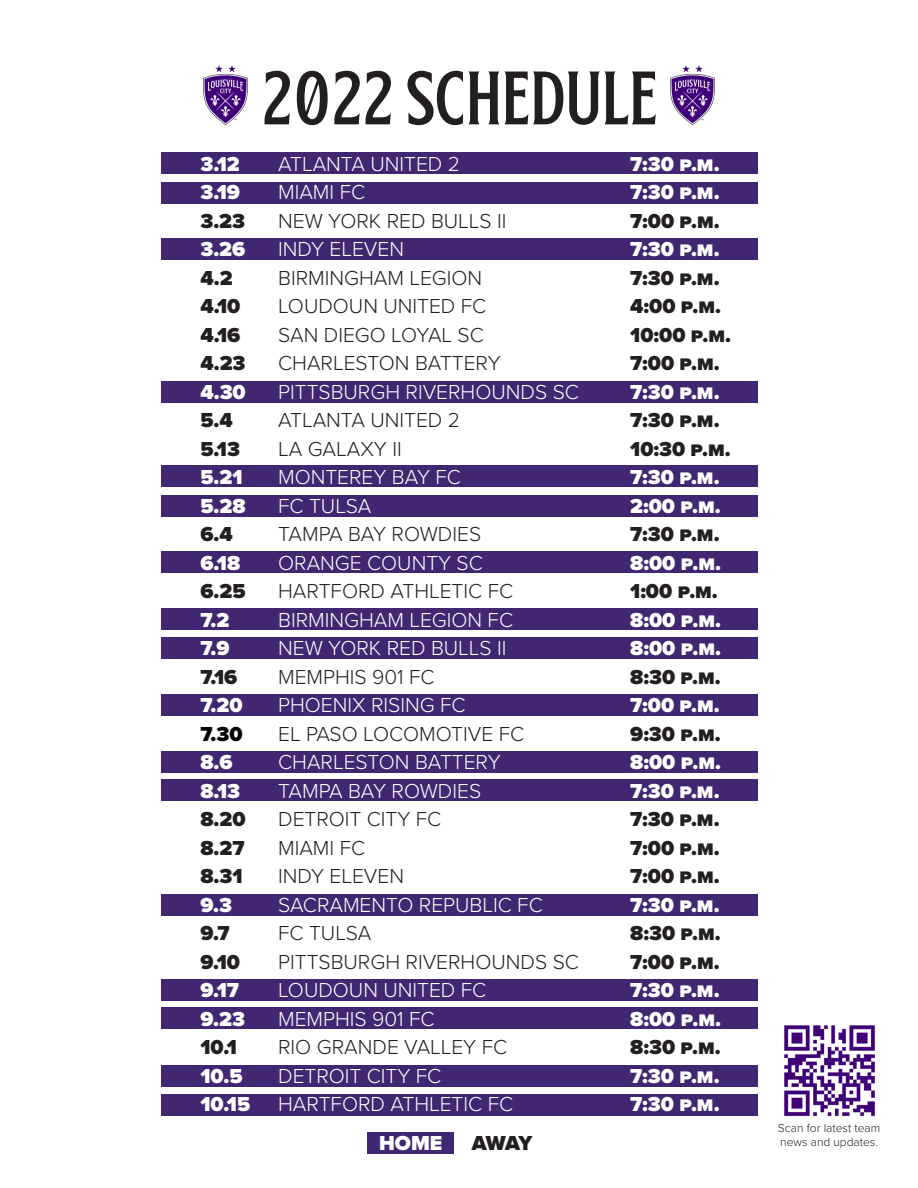
<style>
.page{position:relative;width:918px;height:1188px;background:#fff}
.page>*{position:absolute;margin:0;border:0;box-sizing:border-box;transform-origin:0 0}
.t1{font:96px "Bordonaro Spur";letter-spacing:.005em;color:#231f20}
.t2{font:300 21px "Proxima Nova";color:#fff}
.t3{font:300 21px "Proxima Nova";color:#231f20}
.t4{font:900 21px "Proxima Nova";color:#fff}
.t5{font:900 21px "Proxima Nova";color:#231f20}
.t6{font:900 21px "Proxima Nova";color:#040503}
.t7{font:300 12px/14.4px "Proxima Nova";color:#231f20}
</style>
<div class="page">
<div style="left:162px;top:153px;width:596px;height:21px;background:#412671"></div>
<div style="left:162px;top:182px;width:596px;height:21px;background:#412671"></div>
<div style="left:162px;top:238px;width:596px;height:22px;background:#412671"></div>
<div style="left:162px;top:381px;width:596px;height:22px;background:#412671"></div>
<div style="left:162px;top:466px;width:596px;height:21px;background:#412671"></div>
<div style="left:162px;top:495px;width:596px;height:21px;background:#412671"></div>
<div style="left:162px;top:551px;width:596px;height:22px;background:#412671"></div>
<div style="left:162px;top:608px;width:596px;height:22px;background:#412671"></div>
<div style="left:162px;top:638px;width:596px;height:21px;background:#412671"></div>
<div style="left:162px;top:695px;width:596px;height:21px;background:#412671"></div>
<div style="left:162px;top:752px;width:596px;height:21px;background:#412671"></div>
<div style="left:162px;top:779px;width:596px;height:22px;background:#412671"></div>
<div style="left:162px;top:894px;width:596px;height:21px;background:#412671"></div>
<div style="left:162px;top:979px;width:596px;height:22px;background:#412671"></div>
<div style="left:162px;top:1007px;width:596px;height:22px;background:#412671"></div>
<div style="left:162px;top:1065px;width:596px;height:22px;background:#412671"></div>
<div style="left:162px;top:1094px;width:596px;height:22px;background:#412671"></div>
<img style="left:204px;top:65px;width:44px;height:60px">
<img style="left:670px;top:65px;width:44px;height:60px">
<div style="left:368px;top:1132px;width:86px;height:22px;background:#412671"></div>
<img style="left:784px;top:1025px;width:91px;height:92px">
<p class="t4" style="left:200px;top:148px;width:41px">3.12</p>
<p class="t4" style="left:200px;top:176px;width:41px">3.19</p>
<p class="t5" style="left:200px;top:205px;width:46px">3.23</p>
<p class="t4" style="left:200px;top:233px;width:46px">3.26</p>
<p class="t5" style="left:200px;top:262px;width:34px">4.2</p>
<p class="t5" style="left:200px;top:290px;width:42px">4.10</p>
<p class="t5" style="left:200px;top:319px;width:42px">4.16</p>
<p class="t5" style="left:200px;top:347px;width:47px">4.23</p>
<p class="t4" style="left:200px;top:376px;width:47px">4.30</p>
<p class="t5" style="left:200px;top:404px;width:34px">5.4</p>
<p class="t5" style="left:200px;top:433px;width:41px">5.13</p>
<p class="t4" style="left:200px;top:461px;width:44px">5.21</p>
<p class="t4" style="left:200px;top:490px;width:47px">5.28</p>
<p class="t5" style="left:200px;top:518px;width:34px">6.4</p>
<p class="t4" style="left:200px;top:547px;width:41px">6.18</p>
<p class="t5" style="left:200px;top:575px;width:47px">6.25</p>
<p class="t4" style="left:200px;top:604px;width:31px">7.2</p>
<p class="t4" style="left:200px;top:632px;width:31px">7.9</p>
<p class="t5" style="left:200px;top:661px;width:38px">7.16</p>
<p class="t4" style="left:200px;top:689px;width:44px">7.20</p>
<p class="t6" style="left:200px;top:718px;width:44px">7.30</p>
<p class="t4" style="left:200px;top:746px;width:34px">8.6</p>
<p class="t4" style="left:200px;top:775px;width:41px">8.13</p>
<p class="t5" style="left:200px;top:803px;width:47px">8.20</p>
<p class="t5" style="left:200px;top:832px;width:46px">8.27</p>
<p class="t5" style="left:200px;top:860px;width:44px">8.31</p>
<p class="t4" style="left:200px;top:889px;width:33px">9.3</p>
<p class="t5" style="left:200px;top:917px;width:31px">9.7</p>
<p class="t5" style="left:200px;top:946px;width:41px">9.10</p>
<p class="t4" style="left:200px;top:974px;width:40px">9.17</p>
<p class="t4" style="left:200px;top:1003px;width:46px">9.23</p>
<p class="t5" style="left:200px;top:1031px;width:38px">10.1</p>
<p class="t4" style="left:200px;top:1060px;width:44px">10.5</p>
<p class="t4" style="left:200px;top:1088px;width:51px">10.15</p>
<p class="t1" style="left:261px;top:53px;width:398px">2022 schedule</p>
<p class="t2" style="left:278px;top:148px;width:183px">ATLANTA UNITED 2</p>
<p class="t2" style="left:278px;top:176px;width:89px">MIAMI FC</p>
<p class="t3" style="left:278px;top:205px;width:230px">NEW YORK RED BULLS II</p>
<p class="t2" style="left:278px;top:233px;width:127px">INDY ELEVEN</p>
<p class="t3" style="left:278px;top:262px;width:206px">BIRMINGHAM LEGION</p>
<p class="t3" style="left:278px;top:290px;width:210px">LOUDOUN UNITED FC</p>
<p class="t3" style="left:278px;top:319px;width:207px">SAN DIEGO LOYAL SC</p>
<p class="t3" style="left:278px;top:347px;width:224px">CHARLESTON BATTERY</p>
<p class="t2" style="left:278px;top:376px;width:302px">PITTSBURGH RIVERHOUNDS SC</p>
<p class="t3" style="left:278px;top:404px;width:183px">ATLANTA UNITED 2</p>
<p class="t3" style="left:278px;top:433px;width:125px">LA GALAXY II</p>
<p class="t2" style="left:278px;top:461px;width:184px">MONTEREY BAY FC</p>
<p class="t2" style="left:278px;top:490px;width:95px">FC TULSA</p>
<p class="t3" style="left:278px;top:518px;width:205px">TAMPA BAY ROWDIES</p>
<p class="t2" style="left:278px;top:547px;width:206px">ORANGE COUNTY SC</p>
<p class="t3" style="left:278px;top:575px;width:237px">HARTFORD ATHLETIC FC</p>
<p class="t2" style="left:278px;top:604px;width:236px">BIRMINGHAM LEGION FC</p>
<p class="t2" style="left:278px;top:632px;width:230px">NEW YORK RED BULLS II</p>
<p class="t3" style="left:278px;top:661px;width:158px">MEMPHIS 901 FC</p>
<p class="t2" style="left:278px;top:689px;width:189px">PHOENIX RISING FC</p>
<p class="t3" style="left:278px;top:718px;width:248px">EL PASO LOCOMOTIVE FC</p>
<p class="t2" style="left:278px;top:746px;width:224px">CHARLESTON BATTERY</p>
<p class="t2" style="left:278px;top:775px;width:205px">TAMPA BAY ROWDIES</p>
<p class="t3" style="left:278px;top:803px;width:165px">DETROIT CITY FC</p>
<p class="t3" style="left:278px;top:832px;width:89px">MIAMI FC</p>
<p class="t3" style="left:278px;top:860px;width:127px">INDY ELEVEN</p>
<p class="t2" style="left:278px;top:889px;width:266px">SACRAMENTO REPUBLIC FC</p>
<p class="t3" style="left:278px;top:917px;width:95px">FC TULSA</p>
<p class="t3" style="left:278px;top:946px;width:302px">PITTSBURGH RIVERHOUNDS SC</p>
<p class="t2" style="left:278px;top:974px;width:210px">LOUDOUN UNITED FC</p>
<p class="t2" style="left:278px;top:1003px;width:158px">MEMPHIS 901 FC</p>
<p class="t3" style="left:278px;top:1031px;width:231px">RIO GRANDE VALLEY FC</p>
<p class="t2" style="left:278px;top:1060px;width:165px">DETROIT CITY FC</p>
<p class="t2" style="left:278px;top:1088px;width:237px">HARTFORD ATHLETIC FC</p>
<p class="t4" style="left:379px;top:1128px;width:65px">HOME</p>
<p class="t5" style="left:472px;top:1128px;width:62px">AWAY</p>
<p class="t4" style="left:630px;top:148px;width:91px">7:30 p.m.</p>
<p class="t4" style="left:630px;top:176px;width:91px">7:30 p.m.</p>
<p class="t5" style="left:630px;top:205px;width:91px">7:00 p.m.</p>
<p class="t4" style="left:630px;top:233px;width:91px">7:30 p.m.</p>
<p class="t5" style="left:630px;top:262px;width:91px">7:30 p.m.</p>
<p class="t5" style="left:630px;top:290px;width:92px">4:00 p.m.</p>
<p class="t5" style="left:630px;top:319px;width:102px">10:00 p.m.</p>
<p class="t5" style="left:630px;top:347px;width:91px">7:00 p.m.</p>
<p class="t4" style="left:630px;top:376px;width:91px">7:30 p.m.</p>
<p class="t5" style="left:630px;top:404px;width:91px">7:30 p.m.</p>
<p class="t5" style="left:630px;top:433px;width:102px">10:30 p.m.</p>
<p class="t4" style="left:630px;top:461px;width:91px">7:30 p.m.</p>
<p class="t4" style="left:630px;top:490px;width:92px">2:00 p.m.</p>
<p class="t5" style="left:630px;top:518px;width:91px">7:30 p.m.</p>
<p class="t4" style="left:630px;top:547px;width:92px">8:00 p.m.</p>
<p class="t5" style="left:630px;top:575px;width:89px">1:00 p.m.</p>
<p class="t4" style="left:630px;top:604px;width:92px">8:00 p.m.</p>
<p class="t4" style="left:630px;top:632px;width:92px">8:00 p.m.</p>
<p class="t5" style="left:630px;top:661px;width:92px">8:30 p.m.</p>
<p class="t4" style="left:630px;top:689px;width:91px">7:00 p.m.</p>
<p class="t5" style="left:630px;top:718px;width:92px">9:30 p.m.</p>
<p class="t4" style="left:630px;top:746px;width:92px">8:00 p.m.</p>
<p class="t4" style="left:630px;top:775px;width:91px">7:30 p.m.</p>
<p class="t5" style="left:630px;top:803px;width:91px">7:30 p.m.</p>
<p class="t5" style="left:630px;top:832px;width:91px">7:00 p.m.</p>
<p class="t5" style="left:630px;top:860px;width:91px">7:00 p.m.</p>
<p class="t4" style="left:630px;top:889px;width:91px">7:30 p.m.</p>
<p class="t5" style="left:630px;top:917px;width:92px">8:30 p.m.</p>
<p class="t5" style="left:630px;top:946px;width:91px">7:00 p.m.</p>
<p class="t4" style="left:630px;top:974px;width:91px">7:30 p.m.</p>
<p class="t4" style="left:630px;top:1003px;width:92px">8:00 p.m.</p>
<p class="t5" style="left:630px;top:1031px;width:92px">8:30 p.m.</p>
<p class="t4" style="left:630px;top:1060px;width:91px">7:30 p.m.</p>
<p class="t4" style="left:630px;top:1088px;width:91px">7:30 p.m.</p>
<p class="t7" style="left:778px;top:1120px;width:104px">Scan for latest team news and updates.</p>
</div>
